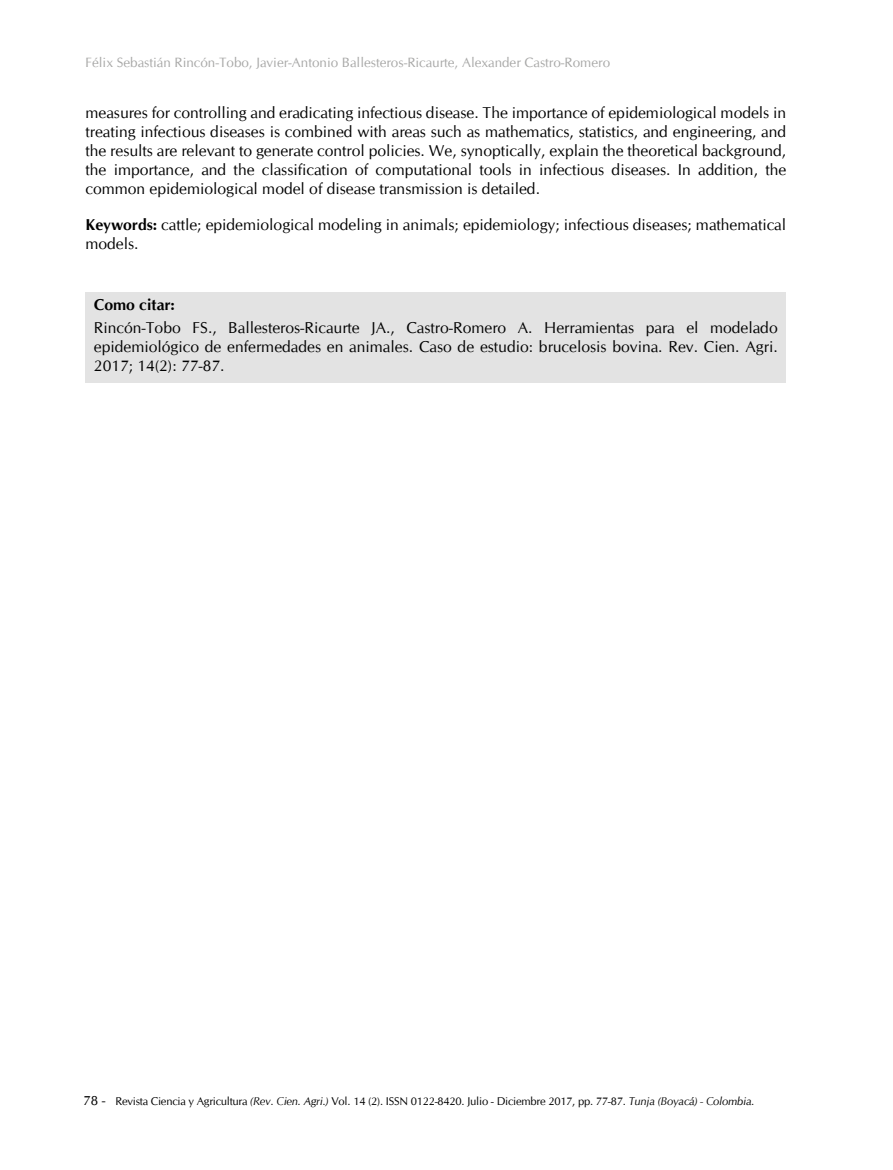
<style>
.page{position:relative;width:893px;height:1170px;background:#fff}
.page>*{position:absolute;margin:0;border:0;box-sizing:border-box;transform-origin:0 0}
.t1{font:15.75px/18.9px "CG Omega";color:#000;text-align:justify}
.t2{font:700 15.75px "CG Omega";color:#000}
.t3{font:13.5px "CG Omega";color:#a8a8a7}
.t4{font:11.25px "CG Omega";letter-spacing:-.02em;color:#000}
.s1{font-weight:700}
.s2{font-size:13.5px}
.s3{font-style:italic}
</style>
<div class="page">
<div style="left:85px;top:292px;width:701px;height:27px;background:#e3e3e3"></div>
<div style="left:85px;top:313px;width:701px;height:70px;background:#e3e3e3"></div>
<p class="t3" style="left:85px;top:54px;width:526px">Félix Sebastián Rincón-Tobo, Javier-Antonio Ballesteros-Ricaurte, Alexander Castro-Romero</p>
<p class="t1" style="left:85px;top:103px;width:702px">measures for controlling and eradicating infectious disease. The importance of epidemiological models in treating infectious diseases is combined with areas such as mathematics, statistics, and engineering, and the results are relevant to generate control policies. We, synoptically, explain the theoretical background, the importance, and the classification of computational tools in infectious diseases. In addition, the common epidemiological model of disease transmission is detailed.</p>
<p class="t1" style="left:85px;top:215px;width:702px"><span class="s1">Keywords:</span> cattle; epidemiological modeling in animals; epidemiology; infectious diseases; mathematical models.</p>
<p class="t2" style="left:94px;top:294px;width:83px">Como citar:</p>
<p class="t1" style="left:94px;top:318px;width:685px">Rincón-Tobo FS., Ballesteros-Ricaurte JA., Castro-Romero A. Herramientas para el modelado epidemiológico de enfermedades en animales. Caso de estudio: brucelosis bovina. Rev. Cien. Agri.<br>2017; 14(2): 77-87.</p>
<p class="t4" style="left:83px;top:1093px;width:673px"><span class="s2">78 -</span> Revista Ciencia y Agricultura <span class="s3">(Rev. Cien. Agri.)</span> Vol. 14 (2). ISSN 0122-8420. Julio - Diciembre 2017, pp. 77-87. <span class="s3">Tunja (Boyacá) - Colombia.</span></p>
</div>
